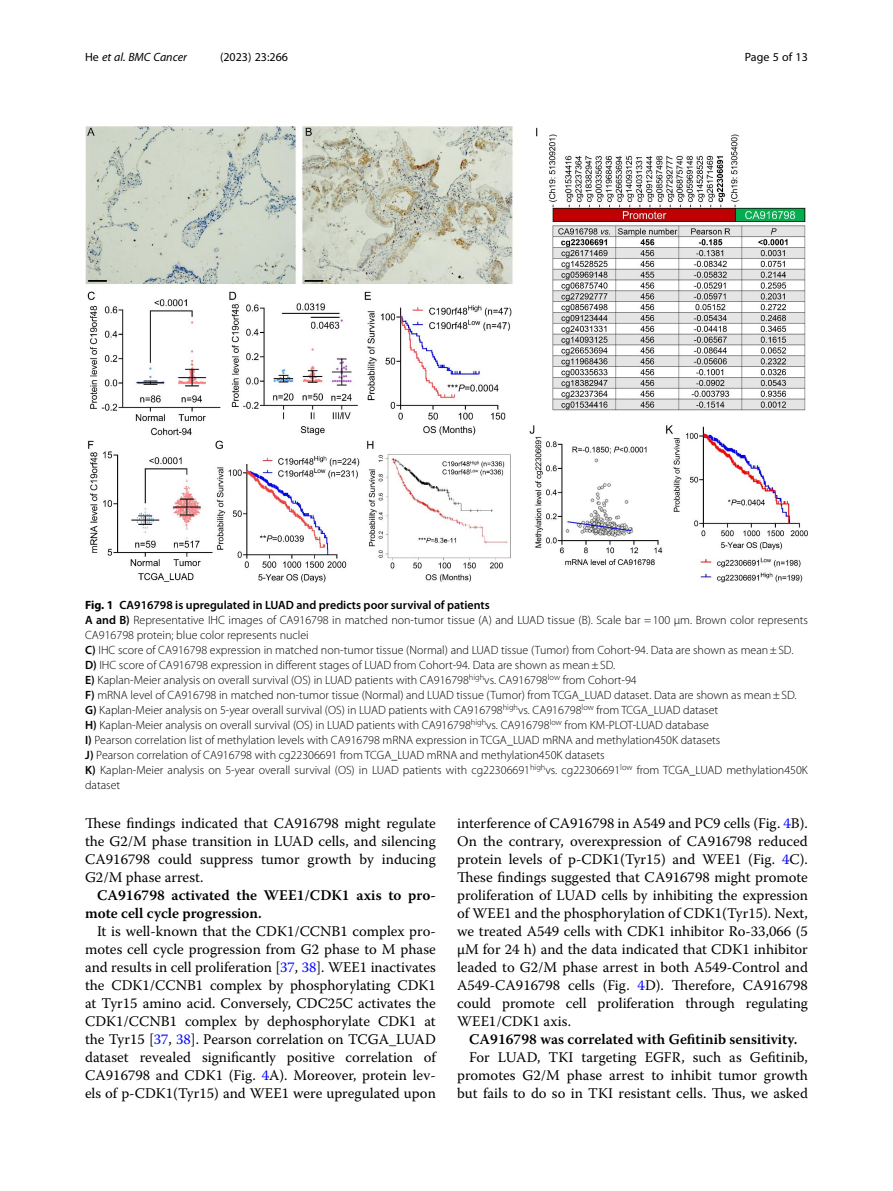
<style>
.page{position:relative;width:893px;height:1191px;background:#fff}
.page>*{position:absolute;margin:0;border:0;box-sizing:border-box;transform-origin:0 0}
.Body_Text_Indent{font:14.7px/18px "Warnock Pro";color:#000;text-align:justify}
.Body_Text_Indent-2{font:600 14.7px/18px "Warnock Pro";color:#000}
.Figure_Caption{font:300 12px/15px "Myriad Pro";color:#000}
.Figure_Caption-2{font:600 12px "Myriad Pro";color:#000}
.t1{font:12px "Myriad Pro";color:#000}
.t2{font:italic 12px "Myriad Pro";color:#000}
.s1{font-style:normal}
.s2{font-weight:700}
.s3{font-weight:600}
.s4{color:#00f}
</style>
<div class="page">
<img style="left:85px;top:126px;width:723px;height:456px">
<p class="t2" style="left:85px;top:50px;width:103px"><span class="s1">He</span> et al. BMC Cancer</p>
<p class="t1" style="left:220px;top:50px;width:70px">(2023) 23:266</p>
<p class="t1" style="left:745px;top:50px;width:65px">Page 5 of 13</p>
<p class="Figure_Caption-2" style="left:85px;top:597px;width:406px"><span class="s2">Fig. 1</span> CA916798 is upregulated in LUAD and predicts poor survival of patients</p>
<p class="Figure_Caption" style="left:85px;top:613px;width:724px"><span class="s3">A and B)</span> Representative IHC images of CA916798 in matched non-tumor tissue (A) and LUAD tissue (B). Scale bar =100 μm. Brown color represents<br>CA916798 protein; blue color represents nuclei</p>
<p class="Figure_Caption" style="left:85px;top:643px;width:710px"><span class="s3">C)</span> IHC score of CA916798 expression in matched non-tumor tissue (Normal) and LUAD tissue (Tumor) from Cohort-94. Data are shown as mean±SD.</p>
<p class="Figure_Caption" style="left:85px;top:658px;width:532px"><span class="s3">D)</span> IHC score of CA916798 expression in different stages of LUAD from Cohort-94. Data are shown as mean±SD.</p>
<p class="Figure_Caption" style="left:85px;top:673px;width:553px"><span class="s3">E)</span> Kaplan-Meier analysis on overall survival (OS) in LUAD patients with CA916798<sup>high</sup>vs. CA916798<sup>low</sup> from Cohort-94</p>
<p class="Figure_Caption" style="left:85px;top:688px;width:713px"><span class="s3">F)</span> mRNA level of CA916798 in matched non-tumor tissue (Normal) and LUAD tissue (Tumor) from TCGA_LUAD dataset. Data are shown as mean±SD.</p>
<p class="Figure_Caption" style="left:85px;top:703px;width:635px"><span class="s3">G)</span> Kaplan-Meier analysis on 5-year overall survival (OS) in LUAD patients with CA916798<sup>high</sup>vs. CA916798<sup>low</sup> from TCGA_LUAD dataset</p>
<p class="Figure_Caption" style="left:85px;top:718px;width:626px"><span class="s3">H)</span> Kaplan-Meier analysis on overall survival (OS) in LUAD patients with CA916798<sup>high</sup>vs. CA916798<sup>low</sup> from KM-PLOT-LUAD database</p>
<p class="Figure_Caption" style="left:85px;top:733px;width:637px"><span class="s3">I)</span> Pearson correlation list of methylation levels with CA916798 mRNA expression in TCGA_LUAD mRNA and methylation450K datasets</p>
<p class="Figure_Caption" style="left:85px;top:748px;width:521px"><span class="s3">J)</span> Pearson correlation of CA916798 with cg22306691 from TCGA_LUAD mRNA and methylation450K datasets</p>
<p class="Figure_Caption" style="left:85px;top:763px;width:724px"><span class="s3">K)</span> Kaplan-Meier analysis on 5-year overall survival (OS) in LUAD patients with cg22306691<sup>high</sup>vs. cg22306691<sup>low</sup> from TCGA_LUAD methylation450K dataset</p>
<p class="Body_Text_Indent" style="left:85px;top:814px;width:352px">These findings indicated that CA916798 might regulate the G2/M phase transition in LUAD cells, and silencing CA916798 could suppress tumor growth by inducing G2/M phase arrest.</p>
<p class="Body_Text_Indent-2" style="left:85px;top:886px;width:352px;text-indent:12px">CA916798 activated the WEE1/CDK1 axis to pro&shy;mote cell cycle progression.</p>
<p class="Body_Text_Indent" style="left:85px;top:922px;width:352px;text-indent:12px">It is well-known that the CDK1/CCNB1 complex pro&shy;motes cell cycle progression from G2 phase to M phase and results in cell proliferation [<span class="s4">37</span>, <span class="s4">38</span>]. WEE1 inactivates the CDK1/CCNB1 complex by phosphorylating CDK1 at Tyr15 amino acid. Conversely, CDC25C activates the CDK1/CCNB1 complex by dephosphorylate CDK1 at the Tyr15 [<span class="s4">37</span>, <span class="s4">38</span>]. Pearson correlation on TCGA_LUAD dataset revealed significantly positive correlation of CA916798 and CDK1 (Fig. <span class="s4">4</span>A). Moreover, protein lev&shy;els of p-CDK1(Tyr15) and WEE1 were upregulated upon</p>
<p class="Body_Text_Indent" style="left:457px;top:814px;width:352px">interference of CA916798 in A549 and PC9 cells (Fig. <span class="s4">4</span>B).<br>On the contrary, overexpression of CA916798 reduced protein levels of p-CDK1(Tyr15) and WEE1 (Fig. <span class="s4">4</span>C).<br>These findings suggested that CA916798 might promote proliferation of LUAD cells by inhibiting the expression of WEE1 and the phosphorylation of CDK1(Tyr15). Next, we treated A549 cells with CDK1 inhibitor Ro-33,066 (5 µM for 24 h) and the data indicated that CDK1 inhibitor leaded to G2/M phase arrest in both A549-Control and A549-CA916798 cells (Fig. <span class="s4">4</span>D). Therefore, CA916798 could promote cell proliferation through regulating WEE1/CDK1 axis.</p>
<p class="Body_Text_Indent-2" style="left:469px;top:1030px;width:330px">CA916798 was correlated with Gefitinib sensitivity.</p>
<p class="Body_Text_Indent" style="left:457px;top:1048px;width:352px;text-indent:12px">For LUAD, TKI targeting EGFR, such as Gefitinib, promotes G2/M phase arrest to inhibit tumor growth but fails to do so in TKI resistant cells. Thus, we asked</p>
</div>
